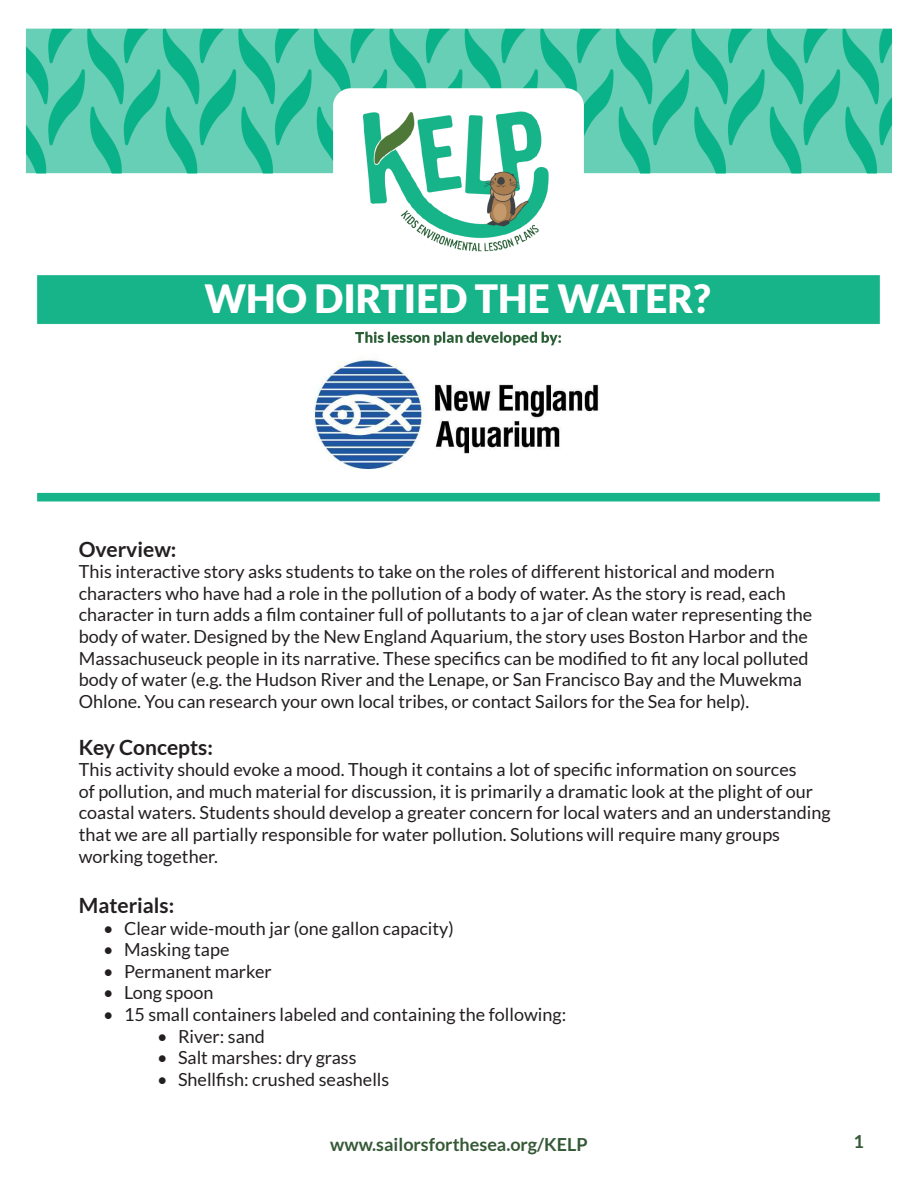
<style>
.page{position:relative;width:918px;height:1188px;background:#fff}
.page>*{position:absolute;margin:0;border:0;box-sizing:border-box;transform-origin:0 0}
.t1{font:900 39px "Lato";color:#fff}
.t2{font:700 21px "Lato";color:#231f20}
.No_Spacing{font:18px/21.6px "Lato";color:#231f20}
.t3{font:700 18px "Lato";color:#355936}
.t4{font:700 18px "Lato";color:#335936}
</style>
<div class="page">
<img style="left:25px;top:28px;width:868px;height:474px">
<img style="left:306px;top:354px;width:306px;height:126px">
<p class="t1" style="left:204px;top:276px;width:508px">WHO DIRTIED THE WATER?</p>
<p class="t2" style="left:79px;top:537px;width:99px">Overview:</p>
<p class="No_Spacing" style="left:79px;top:561px;width:735px">This interactive story asks students to take on the roles of different historical and modern characters who have had a role in the pollution of a body of water. As the story is read, each character in turn adds a film container full of pollutants to a jar of clean water representing the body of water. Designed by the New England Aquarium, the story uses Boston Harbor and the Massachuseuck people in its narrative. These specifics can be modified to fit any local polluted body of water (e.g. the Hudson River and the Lenape, or San Francisco Bay and the Muwekma Ohlone. You can research your own local tribes, or contact Sailors for the Sea for help).</p>
<p class="t2" style="left:79px;top:735px;width:136px">Key Concepts:</p>
<p class="No_Spacing" style="left:79px;top:759px;width:753px">This activity should evoke a mood. Though it contains a lot of specific information on sources<br>of pollution, and much material for discussion, it is primarily a dramatic look at the plight of our coastal waters. Students should develop a greater concern for local waters and an understanding that we are all partially responsible for water pollution. Solutions will require many groups working together.</p>
<p class="t2" style="left:79px;top:893px;width:97px">Materials:</p>
<p class="No_Spacing" style="left:103px;top:917px;width:352px">• Clear wide-mouth jar (one gallon capacity)</p>
<p class="No_Spacing" style="left:103px;top:939px;width:128px">• Masking tape</p>
<p class="No_Spacing" style="left:103px;top:960px;width:170px">• Permanent marker</p>
<p class="No_Spacing" style="left:103px;top:982px;width:112px">• Long spoon</p>
<p class="No_Spacing" style="left:103px;top:1004px;width:465px">• 15 small containers labeled and containing the following:</p>
<p class="No_Spacing" style="left:157px;top:1025px;width:109px">• River: sand</p>
<p class="No_Spacing" style="left:157px;top:1047px;width:201px">• Salt marshes: dry grass</p>
<p class="No_Spacing" style="left:157px;top:1068px;width:234px">• Shellfish: crushed seashells</p>
<p class="t3" style="left:330px;top:1135px;width:259px">www.sailorsforthesea.org/KELP</p>
<p class="t4" style="left:854px;top:1132px;width:12px">1</p>
</div>
